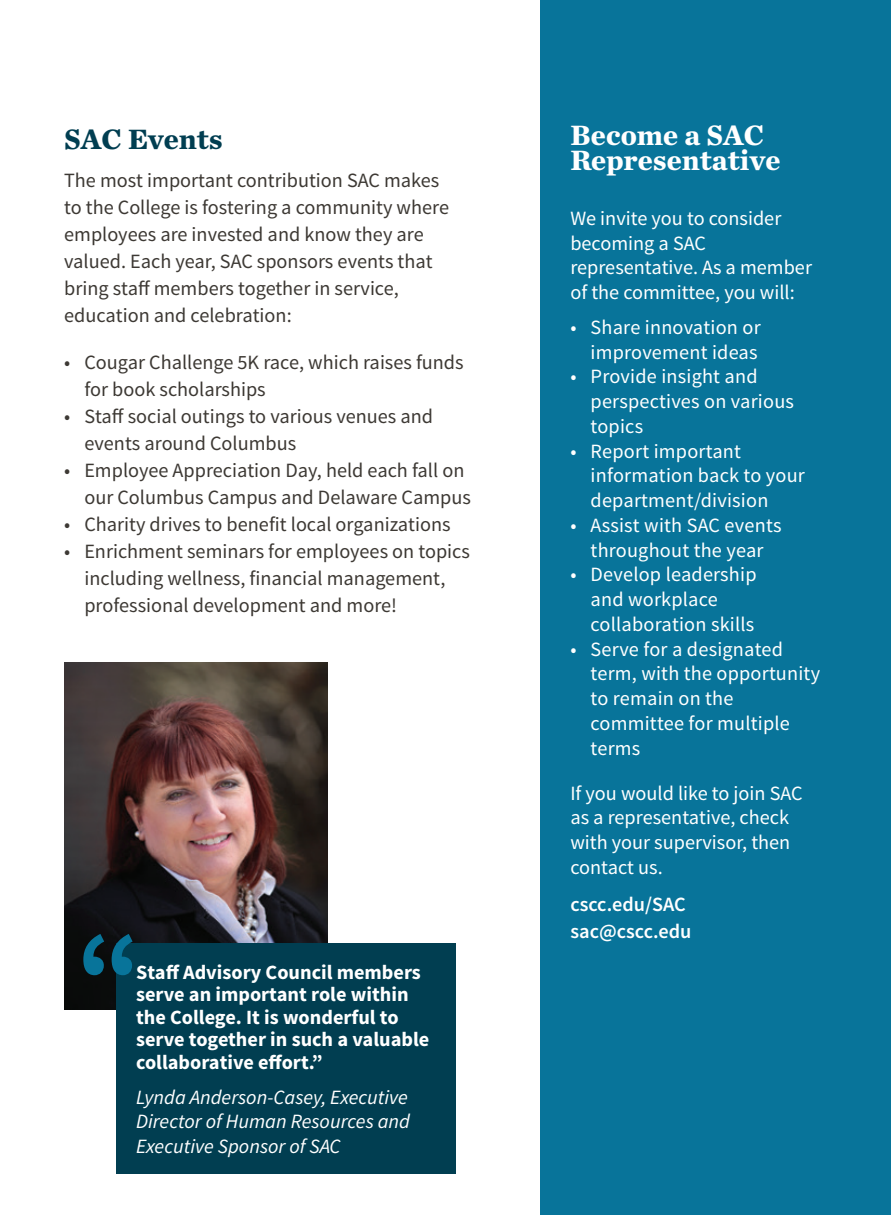
<style>
.page{position:relative;width:891px;height:1215px;background:#fff}
.page>*{position:absolute;margin:0;border:0;box-sizing:border-box;transform-origin:0 0}
.subhead1{font:700 119.7px "Source Sans Pro";color:#08749a}
.subhead1-2{font:700 29.25px/24.8px "Chronicle Text G3";color:#fff}
.subhead1-3{font:700 29.25px "Chronicle Text G3";color:#013e51}
.body{font:20.25px/27px "Source Sans Pro";color:#3d3934}
.body-2{font:20.25px/24.8px "Source Sans Pro";letter-spacing:.01em;color:#fff}
.subhead1-4{font:700 20.25px/22.5px "Source Sans Pro";color:#fff}
.subhead1-5{font:italic 20.25px/24.8px "Source Sans Pro";color:#fff;text-align:justify}
.body-3{font:600 20.25px/27px "Source Sans Pro";color:#fff}
</style>
<div class="page">
<div style="left:540px;top:0;width:351px;height:1215px;background:#08749a"></div>
<img style="left:65px;top:663px;width:262px;height:346px">
<div style="left:116px;top:943px;width:339px;height:230px;background:#013e51"></div>
<p class="subhead1-3" style="left:64px;top:116px;width:160px">SAC Events</p>
<p class="body" style="left:64px;top:167px;width:386px">The most important contribution SAC makes to the College is fostering a community where employees are invested and know they are valued. Each year, SAC sponsors events that bring staff members together in service, education and celebration:</p>
<p class="body" style="left:84px;top:349px;width:381px;text-indent:-20px">• Cougar Challenge 5K race, which raises funds for book scholarships</p>
<p class="body" style="left:84px;top:403px;width:350px;text-indent:-20px">• Staff social outings to various venues and events around Columbus</p>
<p class="body" style="left:84px;top:457px;width:388px;text-indent:-20px">• Employee Appreciation Day, held each fall on our Columbus Campus and Delaware Campus</p>
<p class="body" style="left:64px;top:511px;width:388px">• Charity drives to benefit local organizations</p>
<p class="body" style="left:84px;top:538px;width:387px;text-indent:-20px">• Enrichment seminars for employees on topics including wellness, financial management, professional development and more!</p>
<p class="subhead1" style="left:77px;top:899px;width:66px">“</p>
<p class="subhead1-4" style="left:136px;top:962px;width:295px">Staff Advisory Council members serve an important role within the College. It is wonderful to serve together in such a valuable collaborative effort.”</p>
<p class="subhead1-5" style="left:136px;top:1085px;width:275px">Lynda Anderson-Casey, Executive Director of Human Resources and Executive Sponsor of SAC</p>
<p class="subhead1-2" style="left:570px;top:121px;width:212px">Become a SAC<br>Representative</p>
<p class="body-2" style="left:570px;top:206px;width:243px">We invite you to consider becoming a SAC representative. As a member of the committee, you will:</p>
<p class="body-2" style="left:570px;top:315px;width:192px;text-align:right">• Share innovation or improvement ideas</p>
<p class="body-2" style="left:591px;top:365px;width:205px;text-indent:-20px">• Provide insight and perspectives on various topics</p>
<p class="body-2" style="left:591px;top:439px;width:216px;text-indent:-20px">• Report important information back to your department/division</p>
<p class="body-2" style="left:570px;top:513px;width:213px;text-align:center">• Assist with SAC events throughout the year</p>
<p class="body-2" style="left:591px;top:563px;width:167px;text-indent:-20px">• Develop leadership and workplace collaboration skills</p>
<p class="body-2" style="left:591px;top:637px;width:231px;text-indent:-20px">• Serve for a designated term, with the opportunity to remain on the committee for multiple terms</p>
<p class="body-2" style="left:570px;top:781px;width:234px">If you would like to join SAC as a representative, check with your supervisor, then contact us.</p>
<p class="body-3" style="left:570px;top:891px;width:123px">cscc.edu/SAC sac@cscc.edu</p>
</div>
